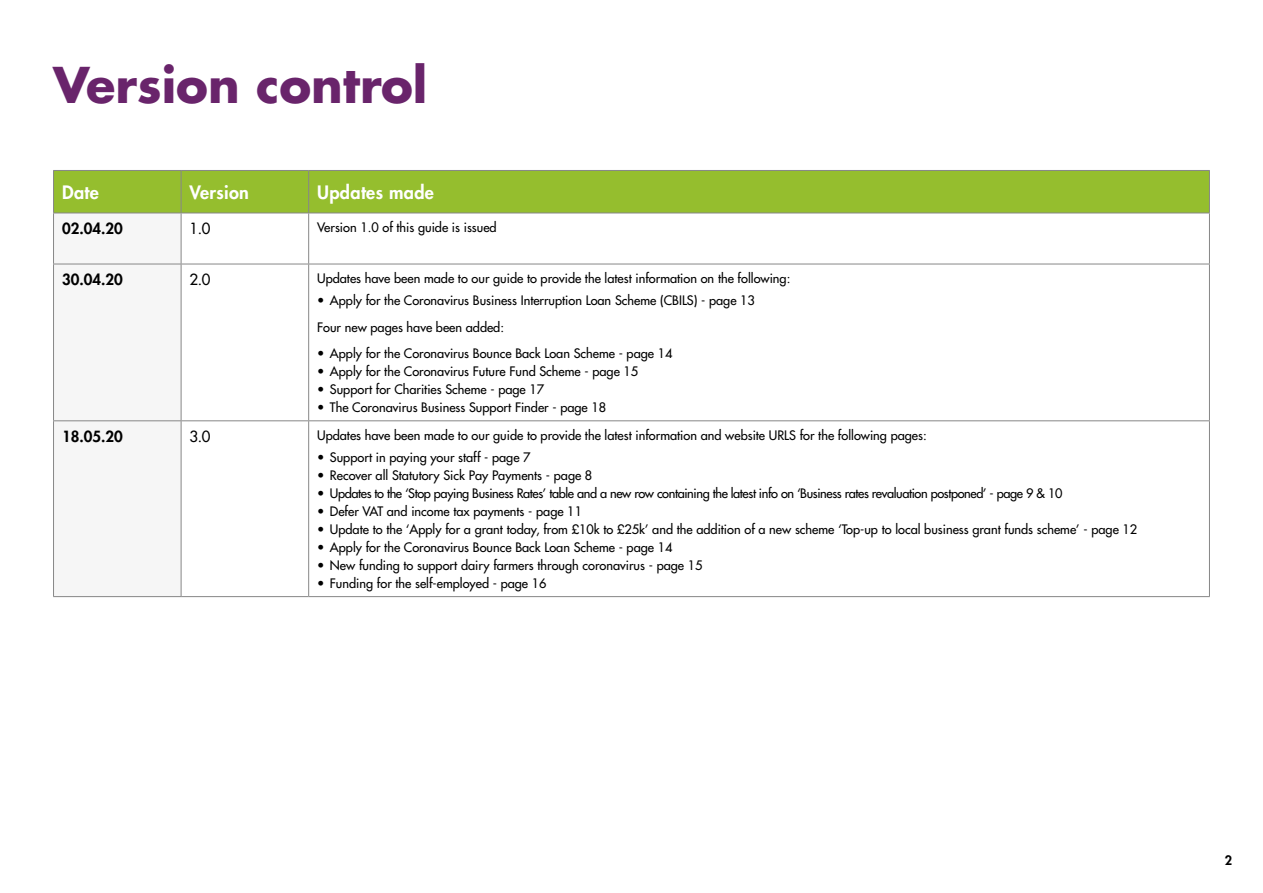
<style>
.page{position:relative;width:1263px;height:893px;background:#fff}
.page>*{position:absolute;margin:0;border:0;box-sizing:border-box;transform-origin:0 0}
.t1{font:700 48px "Futura Std";color:#69246b}
.t2{font:800 18px "Futura Std";letter-spacing:.02em;color:#fff}
.t3{font:800 15px "Futura Std";color:#000}
.t4{font:500 15px "Futura Std";color:#000}
.t5{font:500 12.75px/26.5px "Futura Std";color:#000}
.t6{font:500 12.75px "Futura Std";letter-spacing:-.03em;color:#000}
.t7{font:800 12.75px "Futura Std";color:#000}
</style>
<div class="page">
<div style="left:54px;top:171px;width:1155px;height:42px;background:#95be2e"></div>
<div style="left:54px;top:214px;width:127px;height:382px;background:#f6f6f6"></div>
<svg style="left:182px;top:214px;width:1027px;height:382px"></svg>
<hr style="left:53px;top:170px;width:128px;height:1px;background:#878787">
<hr style="left:53px;top:171px;width:1px;height:42px;background:#878787">
<hr style="left:181px;top:170px;width:128px;height:1px;background:#878787">
<hr style="left:181px;top:171px;width:1px;height:42px;background:#878787">
<hr style="left:309px;top:170px;width:901px;height:1px;background:#878787">
<hr style="left:308px;top:171px;width:1px;height:42px;background:#878787">
<hr style="left:1209px;top:171px;width:1px;height:42px;background:#878787">
<hr style="left:53px;top:213px;width:128px;height:1px;background:#878787">
<hr style="left:53px;top:213px;width:1px;height:51px;background:#878787">
<hr style="left:181px;top:213px;width:128px;height:1px;background:#878787">
<hr style="left:181px;top:213px;width:1px;height:51px;background:#878787">
<hr style="left:309px;top:213px;width:901px;height:1px;background:#878787">
<hr style="left:308px;top:213px;width:1px;height:51px;background:#878787">
<hr style="left:1209px;top:213px;width:1px;height:51px;background:#878787">
<hr style="left:53px;top:264px;width:128px;height:1px;background:#878787">
<hr style="left:53px;top:264px;width:1px;height:156px;background:#878787">
<hr style="left:181px;top:264px;width:128px;height:1px;background:#878787">
<hr style="left:181px;top:264px;width:1px;height:156px;background:#878787">
<hr style="left:309px;top:264px;width:901px;height:1px;background:#878787">
<hr style="left:308px;top:264px;width:1px;height:156px;background:#878787">
<hr style="left:1209px;top:264px;width:1px;height:156px;background:#878787">
<hr style="left:53px;top:420px;width:128px;height:1px;background:#878787">
<hr style="left:53px;top:421px;width:1px;height:175px;background:#878787">
<hr style="left:181px;top:420px;width:128px;height:1px;background:#878787">
<hr style="left:181px;top:421px;width:1px;height:175px;background:#878787">
<hr style="left:309px;top:420px;width:901px;height:1px;background:#878787">
<hr style="left:308px;top:421px;width:1px;height:175px;background:#878787">
<hr style="left:1209px;top:421px;width:1px;height:175px;background:#878787">
<hr style="left:53px;top:596px;width:128px;height:1px;background:#878787">
<hr style="left:181px;top:596px;width:128px;height:1px;background:#878787">
<hr style="left:309px;top:596px;width:901px;height:1px;background:#878787">
<h1 class="t1" style="left:53px;top:53px;width:376px">Version control</h1>
<h2 class="t2" style="left:62px;top:181px;width:38px">Date</h2>
<h2 class="t2" style="left:190px;top:181px;width:61px">Version</h2>
<h2 class="t2" style="left:317px;top:181px;width:118px">Updates made</h2>
<p class="t3" style="left:62px;top:219px;width:62px">02.04.20</p>
<p class="t4" style="left:190px;top:219px;width:22px">1.0</p>
<p class="t5" style="left:317px;top:214px;width:181px">Version 1.0 of this guide is issued</p>
<p class="t3" style="left:62px;top:270px;width:62px">30.04.20</p>
<p class="t4" style="left:190px;top:270px;width:22px">2.0</p>
<p class="t5" style="left:317px;top:265px;width:475px">Updates have been made to our guide to provide the latest information on the following:</p>
<p class="t5" style="left:317px;top:287px;width:439px">• Apply for the Coronavirus Business Interruption Loan Scheme (CBILS) - page 13<br>Four new pages have been added:</p>
<p class="t5" style="left:317px;top:340px;width:357px">• Apply for the Coronavirus Bounce Back Loan Scheme - page 14</p>
<p class="t5" style="left:317px;top:358px;width:323px">• Apply for the Coronavirus Future Fund Scheme - page 15</p>
<p class="t5" style="left:317px;top:376px;width:229px">• Support for Charities Scheme - page 17</p>
<p class="t5" style="left:317px;top:394px;width:291px">• The Coronavirus Business Support Finder - page 18</p>
<p class="t3" style="left:62px;top:427px;width:62px">18.05.20</p>
<p class="t4" style="left:190px;top:427px;width:22px">3.0</p>
<p class="t5" style="left:317px;top:422px;width:611px">Updates have been made to our guide to provide the latest information and website URLS for the following pages:</p>
<p class="t5" style="left:317px;top:444px;width:215px">• Support in paying your staff - page 7</p>
<p class="t5" style="left:317px;top:462px;width:277px">• Recover all Statutory Sick Pay Payments - page 8</p>
<p class="t6" style="left:317px;top:485px;width:747px">• Updates to the ‘Stop paying Business Rates’ table and a new row containing the latest info on ‘Business rates revaluation postponed’ - page 9 &amp; 10</p>
<p class="t5" style="left:317px;top:498px;width:266px">• Defer VAT and income tax payments - page 11</p>
<p class="t5" style="left:317px;top:516px;width:822px">• Update to the ‘Apply for a grant today, from £10k to £25k’ and the addition of a new scheme ‘Top-up to local business grant funds scheme’ - page 12</p>
<p class="t5" style="left:317px;top:534px;width:357px">• Apply for the Coronavirus Bounce Back Loan Scheme - page 14</p>
<p class="t5" style="left:317px;top:552px;width:387px">• New funding to support dairy farmers through coronavirus - page 15</p>
<p class="t5" style="left:317px;top:570px;width:231px">• Funding for the self-employed - page 16</p>
<p class="t7" style="left:1225px;top:852px;width:9px">2</p>
</div>
